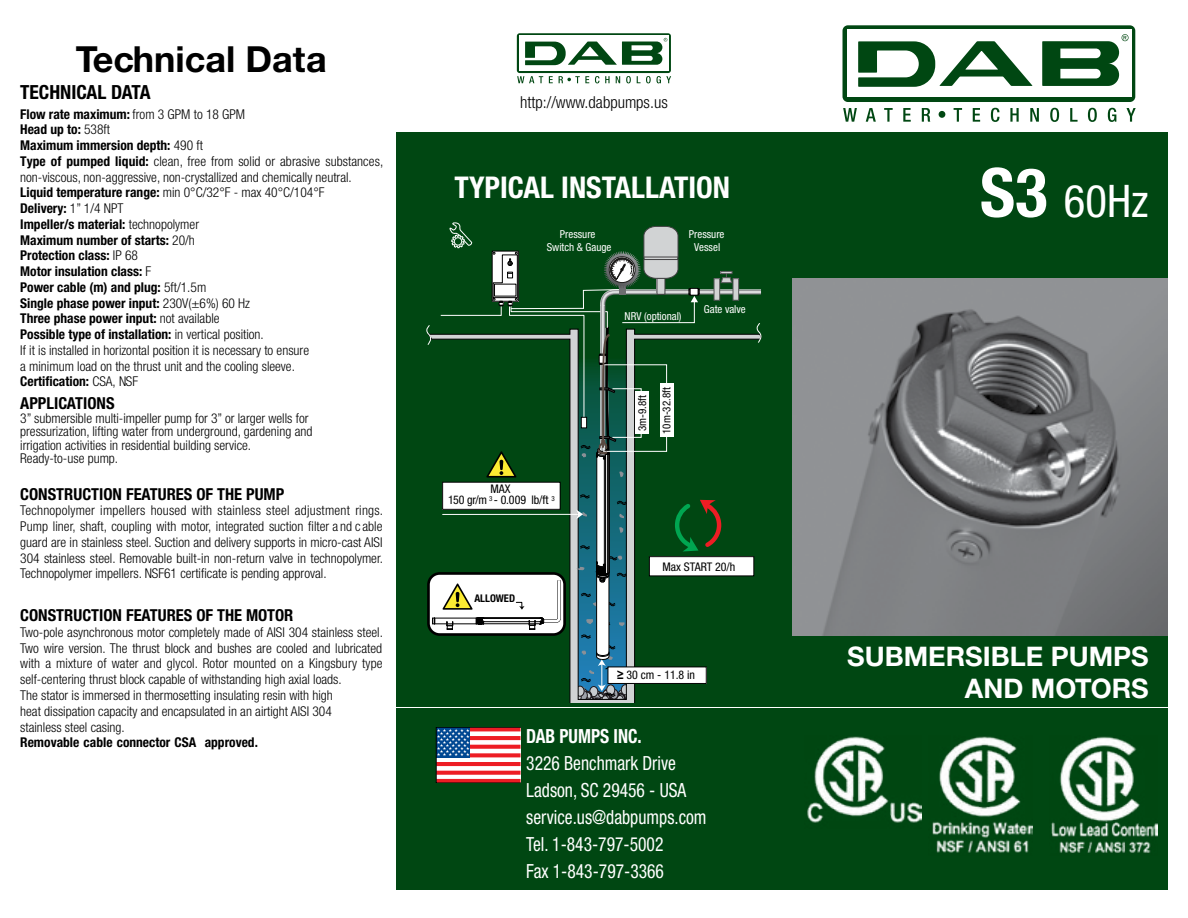
<style>
.page{position:relative;width:1188px;height:918px;background:#fff}
.page>*{position:absolute;margin:0;border:0;box-sizing:border-box;transform-origin:0 0}
.t1{font:condensed 45px "Helvetica Neue LT";color:#fff}
.t2{font:700 36px "Helvetica Neue CE";color:#000}
.t3{font:700 condensed 30px "Helvetica Neue LT";color:#fff}
.t4{font:700 27px/32.4px "Helvetica Neue CE";color:#fff;text-align:right}
.t5{font:condensed 19.5px/27px "Helvetica Neue LT";color:#fff;scale:.9 1}
.t6{font:700 condensed 19.5px "Helvetica Neue LT";color:#000}
.t7{font:700 condensed 19.5px "Helvetica Neue LT";color:#fff;scale:.9 1}
.t8{font:700 condensed 16.5px "Helvetica Neue LT";color:#000}
.t9{font:300 condensed 16.5px "Helvetica Neue LT";color:#000}
.t10{font:300 condensed 13.5px/15.8px "Helvetica Neue LT";color:#000}
.t11{font:700 condensed 13.5px "Helvetica Neue LT";color:#000}
.t12{font:condensed 11.85px/11.4px "Helvetica Neue LT Std";color:#000;text-align:center}
.t13{font:condensed 10.95px/13.2px "Helvetica Neue LT Std";color:#fff;text-align:center}
.t14{font:condensed 10.95px "Helvetica Neue LT Std";color:#000}
.t15{font:700 condensed 10.65px "Helvetica Neue LT Std";color:#000}
.s1{font-weight:700}
.s2{font-family:"Arial";font-weight:700;font-stretch:normal}
.s3{font-weight:700;font-size:67.8px}
</style>
<div class="page">
<div style="left:396px;top:709px;width:771px;height:181px;background:#004712"></div>
<svg style="left:843px;top:108px;width:14px;height:14px"></svg>
<svg style="left:866px;top:108px;width:10px;height:14px"></svg>
<svg style="left:884px;top:108px;width:9px;height:14px"></svg>
<svg style="left:903px;top:108px;width:8px;height:14px"></svg>
<svg style="left:922px;top:108px;width:9px;height:14px"></svg>
<svg style="left:954px;top:108px;width:8px;height:14px"></svg>
<svg style="left:973px;top:108px;width:7px;height:14px"></svg>
<svg style="left:991px;top:108px;width:8px;height:14px"></svg>
<svg style="left:1010px;top:108px;width:9px;height:14px"></svg>
<svg style="left:1030px;top:108px;width:9px;height:14px"></svg>
<svg style="left:1050px;top:108px;width:9px;height:14px"></svg>
<svg style="left:1070px;top:108px;width:8px;height:14px"></svg>
<svg style="left:1088px;top:108px;width:9px;height:14px"></svg>
<svg style="left:1108px;top:108px;width:8px;height:14px"></svg>
<svg style="left:1126px;top:108px;width:10px;height:14px"></svg>
<div style="left:843px;top:25px;width:292px;height:77px;background:#004712;border-radius:5px"></div>
<div style="left:847px;top:30px;width:284px;height:67px;background:#fff"></div>
<div style="left:939px;top:111px;width:6px;height:7px;background:#004712;border-radius:50%"></div>
<svg style="left:1042px;top:34px;width:87px;height:52px"></svg>
<svg style="left:858px;top:41px;width:174px;height:46px"></svg>
<div style="left:396px;top:132px;width:772px;height:85px;background:#004712"></div>
<svg style="left:517px;top:76px;width:26px;height:7px"></svg>
<svg style="left:549px;top:76px;width:4px;height:7px"></svg>
<svg style="left:595px;top:76px;width:4px;height:7px"></svg>
<svg style="left:605px;top:76px;width:5px;height:7px"></svg>
<svg style="left:616px;top:76px;width:4px;height:7px"></svg>
<svg style="left:626px;top:76px;width:5px;height:7px"></svg>
<svg style="left:637px;top:76px;width:34px;height:7px"></svg>
<svg style="left:517px;top:33px;width:154px;height:40px"></svg>
<div style="left:519px;top:36px;width:150px;height:35px;background:#fff"></div>
<svg style="left:559px;top:76px;width:30px;height:7px"></svg>
<svg style="left:525px;top:38px;width:142px;height:27px"></svg>
<div style="left:396px;top:699px;width:771px;height:8px;background:#004712"></div>
<div style="left:396px;top:217px;width:772px;height:489px;background:#004712"></div>
<svg style="left:436px;top:727px;width:85px;height:56px;background:#c38291"></svg>
<img style="left:792px;top:278px;width:376px;height:358px">
<img style="left:807px;top:736px;width:114px;height:87px">
<img style="left:932px;top:736px;width:101px;height:117px">
<img style="left:1051px;top:736px;width:106px;height:117px">
<svg style="left:426px;top:222px;width:336px;height:480px"></svg>
<h2 class="t2" style="left:76px;top:37px;width:253px">Technical Data</h2>
<h3 class="t6" style="left:20px;top:80px;width:132px">TECHNICAL DATA</h3>
<p class="t10" style="left:20px;top:106px;width:365px"><span class="s1">Flow rate maximum:</span> from 3 GPM to 18 GPM<br><span class="s1">Head up to:</span> 538ft<br><span class="s1">Maximum immersion depth:</span> 490 ft<br><span class="s1">Type of pumped liquid:</span> clean, free from solid or abrasive substances, non-viscous, non-aggressive, non-crystallized and chemically neutral.<br><span class="s1">Liquid temperature range:</span> min 0°C/32°F - max 40°C/104°F<br><span class="s1">Delivery:</span> 1” 1/4 NPT<br><span class="s1">Impeller/s material:</span> technopolymer<br><span class="s1">Maximum number of starts:</span> 20/h<br><span class="s1">Protection class:</span> IP 68<br><span class="s1">Motor insulation class:</span> F<br><span class="s1">Power cable (m) and plug:</span> 5ft/1.5m<br><span class="s1">Single phase power input:</span> 230V(±6%) 60 Hz<br><span class="s1">Three phase power input:</span> not available<br><span class="s1">Possible type of installation:</span> in vertical position.<br>If it is installed in horizontal position it is necessary to ensure<br>a minimum load on the thrust unit and the cooling sleeve.<br><span class="s1">Certification:</span> CSA, NSF</p>
<p class="t8" style="left:20px;top:393px;width:96px">APPLICATIONS</p>
<p class="t10" style="left:20px;top:411px;width:294px;line-height:13.5px">3” submersible multi-impeller pump for 3” or larger wells for pressurization, lifting water from underground, gardening and irrigation activities in residential building service.<br>Ready-to-use pump.</p>
<p class="t8" style="left:20px;top:484px;width:266px">CONSTRUCTION FEATURES OF THE PUMP</p>
<p class="t10" style="left:20px;top:503px;width:364px;text-align:justify">Technopolymer impellers housed with stainless steel adjustment rings.<br>Pump liner, shaft, coupling with motor, integrated suction filter a nd c able guard are in stainless steel. Suction and delivery supports in micro-cast AISI 304 stainless steel. Removable built-in non-return valve in technopolymer.<br>Technopolymer impellers. NSF61 certificate is pending approval.</p>
<p class="t8" style="left:20px;top:605px;width:275px">CONSTRUCTION FEATURES OF THE MOTOR</p>
<p class="t10" style="left:20px;top:624px;width:364px">Two-pole asynchronous motor completely made of AISI 304 stainless steel.<br>Two wire version. The thrust block and bushes are cooled and lubricated with a mixture of water and glycol. Rotor mounted on a Kingsbury type self-centering thrust block capable of withstanding high axial loads.<br>The stator is immersed in thermosetting insulating resin with high<br>heat dissipation capacity and encapsulated in an airtight AISI 304<br>stainless steel casing.</p>
<p class="t11" style="left:20px;top:734px;width:239px">Removable cable connector CSA approved.</p>
<p class="t9" style="left:520px;top:93px;width:149px">http://www.dabpumps.us</p>
<h3 class="t3" style="left:455px;top:169px;width:277px">TYPICAL INSTALLATION</h3>
<p class="t13" style="left:547px;top:227px;width:66px">Pressure<br>Switch &amp; Gauge</p>
<p class="t13" style="left:689px;top:227px;width:37px">Pressure<br>Vessel</p>
<p class="t13" style="left:625px;top:310px;width:58px">NRV (optional)</p>
<p class="t13" style="left:704px;top:302px;width:43px">Gate valve</p>
<p class="t12" style="left:448px;top:483px;width:108px">MAX<br>150 gr/m <sup>3</sup> - 0.009 lb/ft <sup>3</sup></p>
<p class="t15" style="left:474px;top:592px;width:42px">ALLOWED</p>
<p class="t14" style="left:636px;top:431px;width:37px;rotate:-90deg">3m-9.8ft</p>
<p class="t14" style="left:660px;top:434px;width:48px;rotate:-90deg">10m-32.8ft</p>
<p class="t12" style="left:663px;top:561px;width:74px">Max START 20/h</p>
<p class="t12" style="left:617px;top:669px;width:80px"><span class="s2">≥</span> 30 cm - 11.8 in</p>
<h3 class="t7" style="left:526px;top:724px;width:130px">DAB PUMPS INC.</h3>
<h3 class="t5" style="left:526px;top:749px;width:202px">3226 Benchmark Drive<br>Ladson, SC 29456 - USA service.us@dabpumps.com<br>Tel. 1-843-797-5002<br>Fax 1-843-797-3366</h3>
<h1 class="t1" style="left:980px;top:175px;width:170px"><span class="s3">S3</span> 60Hz</h1>
<h3 class="t4" style="left:847px;top:640px;width:303px">SUBMERSIBLE PUMPS<br>AND MOTORS</h3>
</div>
